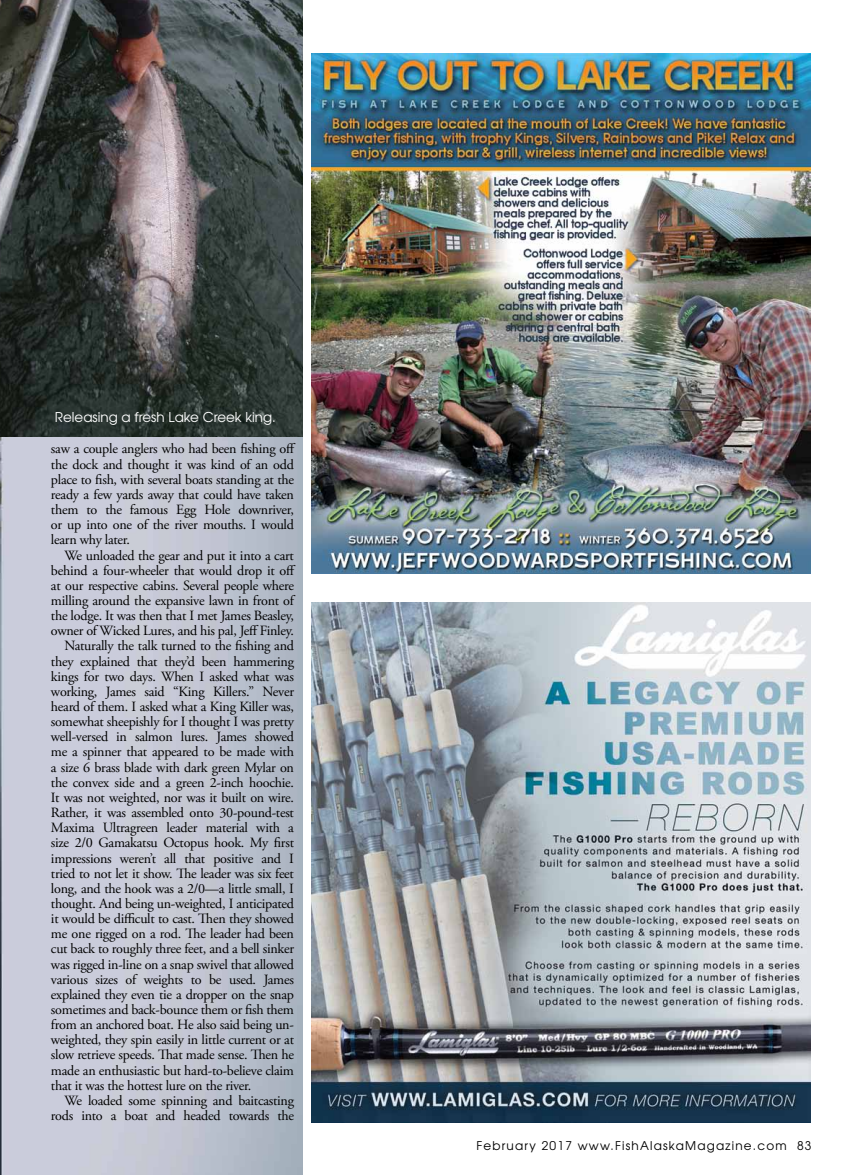
<style>
.page{position:relative;width:864px;height:1175px;background:#fff}
.page>*{position:absolute;margin:0;border:0;box-sizing:border-box;transform-origin:0 0}
.t1{font:14.1px/15.1px "Adobe Garamond Pro";letter-spacing:-.02em;color:#000;text-align:justify}
.t2{font:13.5px "Te X Gyre Adventor";color:#fff}
.t3{font:12px "Te X Gyre Adventor";letter-spacing:.1em;color:#000}
</style>
<div class="page">
<img style="left:0;top:436px;width:303px;height:738px">
<img style="left:0;top:0;width:303px;height:436px">
<img style="left:312px;top:53px;width:498px;height:520px">
<img style="left:312px;top:602px;width:498px;height:520px">
<p class="t2" style="left:55px;top:406px;width:223px">Releasing a fresh Lake Creek king.</p>
<p class="t1" style="left:51px;top:442px;width:246px">saw a couple anglers who had been fishing off the dock and thought it was kind of an odd place to fish, with several boats standing at the ready a few yards away that could have taken them to the famous Egg Hole downriver, or up into one of the river mouths. I would learn why later.</p>
<p class="t1" style="left:64px;top:548px;width:231px">We unloaded the gear and put it into a cart</p>
<p class="t1" style="left:51px;top:563px;width:246px">behind a four-wheeler that would drop it off</p>
<p class="t1" style="left:51px;top:578px;width:245px">at our respective cabins. Several people where</p>
<p class="t1" style="left:51px;top:593px;width:245px">milling around the expansive lawn in front of</p>
<p class="t1" style="left:51px;top:608px;width:244px">the lodge. It was then that I met James Beasley,</p>
<p class="t1" style="left:51px;top:623px;width:244px">owner of Wicked Lures, and his pal, Jeff Finley.</p>
<p class="t1" style="left:64px;top:639px;width:231px">Naturally the talk turned to the fishing and</p>
<p class="t1" style="left:51px;top:654px;width:244px">they explained that they’d been hammering</p>
<p class="t1" style="left:51px;top:669px;width:244px">kings for two days. When I asked what was</p>
<p class="t1" style="left:51px;top:684px;width:245px">working, James said “King Killers.” Never</p>
<p class="t1" style="left:51px;top:699px;width:245px">heard of them. I asked what a King Killer was,</p>
<p class="t1" style="left:51px;top:714px;width:244px">somewhat sheepishly for I thought I was pretty</p>
<p class="t1" style="left:51px;top:729px;width:245px">well-versed in salmon lures. James showed</p>
<p class="t1" style="left:51px;top:745px;width:244px">me a spinner that appeared to be made with</p>
<p class="t1" style="left:51px;top:760px;width:245px">a size 6 brass blade with dark green Mylar on</p>
<p class="t1" style="left:51px;top:775px;width:244px">the convex side and a green 2-inch hoochie.</p>
<p class="t1" style="left:51px;top:790px;width:245px">It was not weighted, nor was it built on wire.</p>
<p class="t1" style="left:51px;top:805px;width:244px">Rather, it was assembled onto 30-pound-test</p>
<p class="t1" style="left:51px;top:820px;width:244px">Maxima Ultragreen leader material with a</p>
<p class="t1" style="left:51px;top:835px;width:245px">size 2/0 Gamakatsu Octopus hook. My first</p>
<p class="t1" style="left:51px;top:851px;width:244px">impressions weren’t all that positive and I</p>
<p class="t1" style="left:51px;top:866px;width:244px">tried to not let it show. The leader was six feet</p>
<p class="t1" style="left:51px;top:881px;width:244px">long, and the hook was a 2/0—a little small, I</p>
<p class="t1" style="left:51px;top:896px;width:245px">thought. And being un-weighted, I anticipated</p>
<p class="t1" style="left:51px;top:911px;width:245px">it would be difficult to cast. Then they showed</p>
<p class="t1" style="left:51px;top:926px;width:244px">me one rigged on a rod. The leader had been</p>
<p class="t1" style="left:51px;top:941px;width:245px">cut back to roughly three feet, and a bell sinker</p>
<p class="t1" style="left:51px;top:957px;width:244px">was rigged in-line on a snap swivel that allowed</p>
<p class="t1" style="left:51px;top:972px;width:244px">various sizes of weights to be used. James</p>
<p class="t1" style="left:51px;top:987px;width:245px">explained they even tie a dropper on the snap</p>
<p class="t1" style="left:51px;top:1002px;width:244px">sometimes and back-bounce them or fish them</p>
<p class="t1" style="left:51px;top:1017px;width:244px">from an anchored boat. He also said being un-</p>
<p class="t1" style="left:51px;top:1032px;width:245px">weighted, they spin easily in little current or at</p>
<p class="t1" style="left:51px;top:1047px;width:244px">slow retrieve speeds. That made sense. Then he</p>
<p class="t1" style="left:51px;top:1063px;width:244px">made an enthusiastic but hard-to-believe claim</p>
<p class="t1" style="left:51px;top:1078px;width:202px">that it was the hottest lure on the river.</p>
<p class="t1" style="left:64px;top:1093px;width:231px">We loaded some spinning and baitcasting</p>
<p class="t1" style="left:51px;top:1108px;width:244px">rods into a boat and headed towards the</p>
<p class="t3" style="left:476px;top:1135px;width:337px">February 2017 www.FishAlaskaMagazine.com 83</p>
</div>
